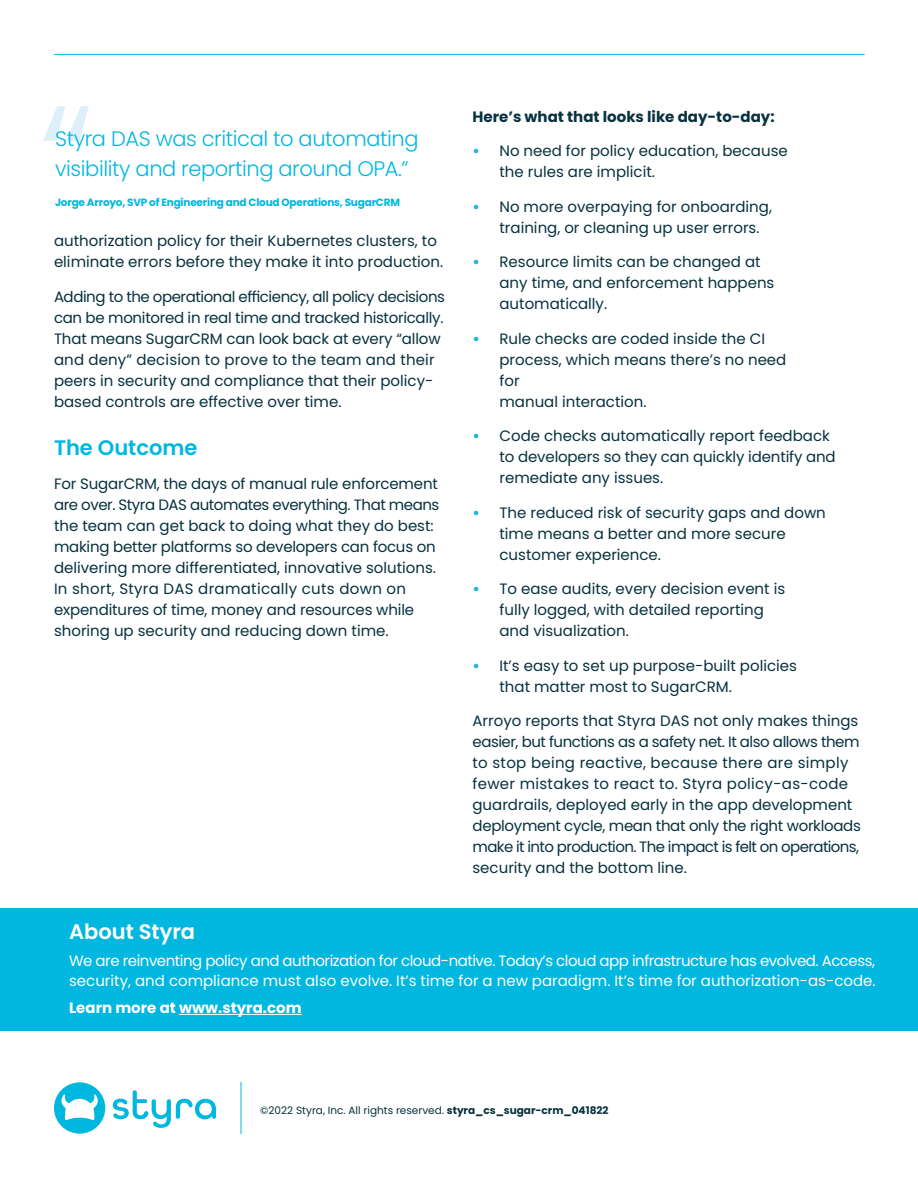
<style>
.page{position:relative;width:918px;height:1188px;background:#fff}
.page>*{position:absolute;margin:0;border:0;box-sizing:border-box;transform-origin:0 0}
.Body_Copy{font:300 160.5px "Poppins";color:#ddf0f9}
.Body_Copy-2{font:300 21px/30px "Poppins";letter-spacing:-.02em;color:#00b7e0}
.Body_Copy-3{font:600 21px "Poppins";color:#fff}
.t1{font:600 21px "Poppins";color:#00b7e0}
.t2{font:15px/21px "Poppins";color:#07313f}
.t3{font:15px/20.2px "Poppins";letter-spacing:-.03em;color:#fff}
.t4{font:700 15px "Poppins";color:#07313f}
.t5{font:700 15px "Poppins";color:#fff}
.t6{font:10.5px "Poppins";color:#07313f}
.Body_Copy-4{font:700 10.5px "Poppins";letter-spacing:-.02em;color:#00b7e0}
.s1{font-weight:700;color:#24b5e0}
.s2{font-weight:700}
</style>
<div class="page">
<hr style="left:54px;top:54px;width:810px;height:1px;background:#00b7e0">
<svg style="left:54px;top:1082px;width:162px;height:52px"></svg>
<hr style="left:241px;top:1082px;width:1px;height:52px;background:#00b7e0">
<div style="left:0;top:908px;width:918px;height:123px;background:#00b7e0"></div>
<hr style="left:179px;top:1014px;width:123px;height:1px;background:#fff">
<p class="Body_Copy" style="left:39px;top:69px;width:56px">“</p>
<p class="Body_Copy-2" style="left:55px;top:123px;width:365px">Styra DAS was critical to automating visibility and reporting around OPA.”</p>
<p class="Body_Copy-4" style="left:55px;top:196px;width:346px">Jorge Arroyo, SVP of Engineering and Cloud Operations, SugarCRM</p>
<p class="t2" style="left:54px;top:231px;width:391px">authorization policy for their Kubernetes clusters, to eliminate errors before they make it into production.</p>
<p class="t2" style="left:54px;top:286px;width:393px">Adding to the operational efficiency, all policy decisions can be monitored in real time and tracked historically.<br>That means SugarCRM can look back at every “allow and deny” decision to prove to the team and their peers in security and compliance that their policy&shy;based controls are effective over time.</p>
<p class="t1" style="left:54px;top:435px;width:145px">The Outcome</p>
<p class="t2" style="left:54px;top:474px;width:387px">For SugarCRM, the days of manual rule enforcement are over. Styra DAS automates everything. That means the team can get back to doing what they do best: making better platforms so developers can focus on delivering more differentiated, innovative solutions.<br>In short, Styra DAS dramatically cuts down on expenditures of time, money and resources while shoring up security and reducing down time.</p>
<p class="t4" style="left:472px;top:108px;width:304px">Here’s what that looks like day-to-day:</p>
<p class="t2" style="left:500px;top:141px;width:290px;text-indent:-27px"><span class="s1">•</span> No need for policy education, because the rules are implicit.</p>
<p class="t2" style="left:500px;top:196px;width:274px;text-indent:-27px"><span class="s1">•</span> No more overpaying for onboarding, training, or cleaning up user errors.</p>
<p class="t2" style="left:500px;top:252px;width:276px;text-indent:-27px"><span class="s1">•</span> Resource limits can be changed at any time, and enforcement happens automatically.</p>
<p class="t2" style="left:500px;top:328px;width:288px;text-indent:-27px"><span class="s1">•</span> Rule checks are coded inside the CI process, which means there’s no need for<br>manual interaction.</p>
<p class="t2" style="left:500px;top:426px;width:338px;text-indent:-27px"><span class="s1">•</span> Code checks automatically report feedback to developers so they can quickly identify and remediate any issues.</p>
<p class="t2" style="left:500px;top:502px;width:328px;text-indent:-27px"><span class="s1">•</span> The reduced risk of security gaps and down time means a better and more secure customer experience.</p>
<p class="t2" style="left:500px;top:579px;width:287px;text-indent:-27px"><span class="s1">•</span> To ease audits, every decision event is fully logged, with detailed reporting and visualization.</p>
<p class="t2" style="left:500px;top:655px;width:299px;text-indent:-27px"><span class="s1">•</span> It’s easy to set up purpose-built policies that matter most to SugarCRM.</p>
<p class="t2" style="left:472px;top:711px;width:390px">Arroyo reports that Styra DAS not only makes things easier, but functions as a safety net. It also allows them to stop being reactive, because there are simply fewer mistakes to react to. Styra policy-as-code guardrails, deployed early in the app development deployment cycle, mean that only the right workloads make it into production. The impact is felt on operations, security and the bottom line.</p>
<p class="Body_Copy-3" style="left:69px;top:919px;width:128px">About Styra</p>
<p class="t3" style="left:69px;top:951px;width:808px">We are reinventing policy and authorization for cloud-native. Today’s cloud app infrastructure has evolved. Access, security, and compliance must also evolve. It’s time for a new paradigm. It’s time for authorization-as-code.</p>
<p class="t5" style="left:69px;top:999px;width:234px">Learn more at www.styra.com</p>
<p class="t6" style="left:260px;top:1104px;width:350px">©2022 Styra, Inc. All rights reserved. <span class="s2">styra_cs_sugar-crm_041822</span></p>
</div>
